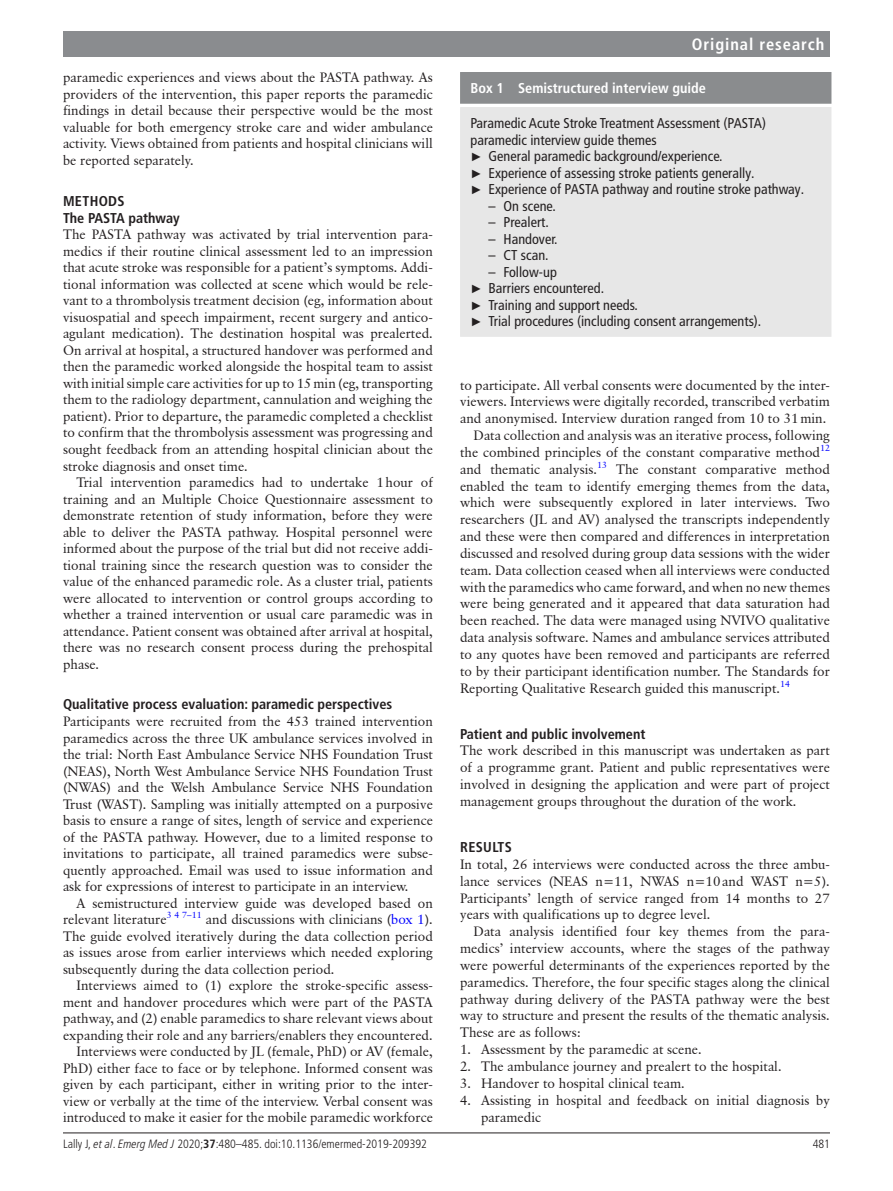
<style>
.page{position:relative;width:893px;height:1191px;background:#fff}
.page>*{position:absolute;margin:0;border:0;box-sizing:border-box;transform-origin:0 0}
.t1{font:700 condensed 16.5px "Frutiger LT Pro";letter-spacing:.055em;color:#fff}
.t2{font:condensed 14.25px/16.5px "Frutiger LT Pro";color:#231f20}
.t3{font:700 condensed 14.25px/17.2px "Frutiger LT Pro";color:#231f20}
.t4{font:700 condensed 14.25px "Frutiger LT Pro";color:#fff}
.t5{font:13.5px/16.5px "Classical Garamond BT";color:#231f20;text-align:justify}
.t6{font:300 condensed 12px "Frutiger LT Pro";color:#231f20}
.t7{font:9px "Classical Garamond BT";color:#00f}
.s1{color:#00f}
.s2{font-family:"Arial";font-stretch:normal;font-size:12px}
.s3{font-style:italic}
.s4{font-weight:700}
</style>
<div class="page">
<hr style="left:63px;top:1132px;width:767px;height:1px;background:#231f20">
<div style="left:63px;top:31px;width:767px;height:25px;background:#8a8c8f"></div>
<div style="left:461px;top:73px;width:370px;height:30px;background:#8a8c8e"></div>
<div style="left:460px;top:72px;width:371px;height:32px;border:2px solid #8a8c8e"></div>
<div style="left:461px;top:108px;width:370px;height:228px;background:#e7e7e7"></div>
<div style="left:460px;top:107px;width:371px;height:230px;border:2px solid #e7e7e7"></div>
<p class="t5" style="left:63px;top:69px;width:371px">paramedic experiences and views about the PASTA pathway. As providers of the intervention, this paper reports the paramedic findings in detail because their perspective would be the most valuable for both emergency stroke care and wider ambulance activity. Views obtained from patients and hospital clinicians will be reported separately.</p>
<p class="t3" style="left:63px;top:192px;width:118px">Methods<br>The PASTA pathway</p>
<p class="t5" style="left:63px;top:226px;width:371px">The PASTA pathway was activated by trial intervention para&shy;medics if their routine clinical assessment led to an impression that acute stroke was responsible for a patient’s symptoms. Addi&shy;tional information was collected at scene which would be rele&shy;vant to a thrombolysis treatment decision (eg, information about visuospatial and speech impairment, recent surgery and antico&shy;agulant medication). The destination hospital was prealerted.<br>On arrival at hospital, a structured handover was performed and then the paramedic worked alongside the hospital team to assist with initial simple care activities for up to 15min (eg, transporting them to the radiology department, cannulation and weighing the patient). Prior to departure, the paramedic completed a checklist to confirm that the thrombolysis assessment was progressing and sought feedback from an attending hospital clinician about the stroke diagnosis and onset time.</p>
<p class="t5" style="left:63px;top:474px;width:371px;text-indent:14px">Trial intervention paramedics had to undertake 1hour of training and an Multiple Choice Questionnaire assessment to demonstrate retention of study information, before they were able to deliver the PASTA pathway. Hospital personnel were informed about the purpose of the trial but did not receive addi&shy;tional training since the research question was to consider the value of the enhanced paramedic role. As a cluster trial, patients were allocated to intervention or control groups according to whether a trained intervention or usual care paramedic was in attendance. Patient consent was obtained after arrival at hospital, there was no research consent process during the prehospital phase.</p>
<p class="t3" style="left:63px;top:696px;width:331px">Qualitative process evaluation: paramedic perspectives</p>
<p class="t5" style="left:63px;top:713px;width:371px">Participants were recruited from the 453 trained intervention paramedics across the three UK ambulance services involved in the trial: North East Ambulance Service NHS Foundation Trust (NEAS), North West Ambulance Service NHS Foundation Trust (NWAS) and the Welsh Ambulance Service NHS Foundation Trust (WAST). Sampling was initially attempted on a purposive basis to ensure a range of sites, length of service and experience of the PASTA pathway. However, due to a limited response to invitations to participate, all trained paramedics were subse&shy;quently approached. Email was used to issue information and ask for expressions of interest to participate in an interview.</p>
<p class="t5" style="left:63px;top:894px;width:371px;text-indent:14px">A semistructured interview guide was developed based on relevant literature<sup>3</sup> <sup>4</sup> <sup>7–11</sup> and discussions with clinicians (<span class="s1">box 1</span>).<br>The guide evolved iteratively during the data collection period as issues arose from earlier interviews which needed exploring subsequently during the data collection period.</p>
<p class="t5" style="left:63px;top:977px;width:371px;text-align:right">Interviews aimed to (1) explore the stroke-specific assess&shy;ment and handover procedures which were part of the PASTA pathway, and (2) enable paramedics to share relevant views about expanding their role and any barriers/enablers they encountered.<br>Interviews were conducted by JL (female, PhD) or AV (female, PhD) either face to face or by telephone. Informed consent was given by each participant, either in writing prior to the inter&shy;view or verbally at the time of the interview. Verbal consent was introduced to make it easier for the mobile paramedic workforce</p>
<p class="t1" style="left:692px;top:34px;width:134px">Original research</p>
<p class="t4" style="left:471px;top:80px;width:237px">Box 1 Semistructured interview guide</p>
<p class="t2" style="left:471px;top:115px;width:335px">Paramedic Acute Stroke Treatment Assessment (PASTA) paramedic interview guide themes<br><span class="s2">►</span> General paramedic background/experience.<br><span class="s2">►</span> Experience of assessing stroke patients generally.<br><span class="s2">►</span> Experience of PASTA pathway and routine stroke pathway.</p>
<p class="t2" style="left:489px;top:198px;width:69px">– On scene.</p>
<p class="t2" style="left:489px;top:214px;width:62px">– Prealert.</p>
<p class="t2" style="left:489px;top:231px;width:71px">– Handover.</p>
<p class="t2" style="left:489px;top:247px;width:62px">– CT scan.</p>
<p class="t2" style="left:471px;top:264px;width:292px;text-indent:18px">– Follow-up<br><span class="s2">►</span> Barriers encountered.<br><span class="s2">►</span> Training and support needs.<br><span class="s2">►</span> Trial procedures (including consent arrangements).</p>
<p class="t5" style="left:460px;top:376px;width:371px">to participate. All verbal consents were documented by the inter-</p>
<p class="t5" style="left:460px;top:393px;width:371px">viewers. Interviews were digitally recorded, transcribed verbatim</p>
<p class="t5" style="left:460px;top:410px;width:368px">and anonymised. Interview duration ranged from 10 to 31min.</p>
<p class="t5" style="left:474px;top:427px;width:358px">Data collection and analysis was an iterative process, following</p>
<p class="t5" style="left:460px;top:444px;width:371px">the combined principles of the constant comparative method<sup>12</sup></p>
<p class="t5" style="left:460px;top:460px;width:371px">and thematic analysis.<sup>13</sup> The constant comparative method</p>
<p class="t5" style="left:460px;top:477px;width:371px">enabled the team to identify emerging themes from the data,</p>
<p class="t5" style="left:460px;top:494px;width:371px">which were subsequently explored in later interviews. Two</p>
<p class="t5" style="left:460px;top:511px;width:371px">researchers (JL and AV) analysed the transcripts independently</p>
<p class="t5" style="left:460px;top:528px;width:371px">and these were then compared and differences in interpretation</p>
<p class="t5" style="left:460px;top:545px;width:371px">discussed and resolved during group data sessions with the wider</p>
<p class="t5" style="left:460px;top:561px;width:371px">team. Data collection ceased when all interviews were conducted</p>
<p class="t5" style="left:460px;top:578px;width:371px">with the paramedics who came forward, and when no new themes</p>
<p class="t5" style="left:460px;top:595px;width:371px">were being generated and it appeared that data saturation had</p>
<p class="t5" style="left:460px;top:612px;width:371px">been reached. The data were managed using NVIVO qualitative</p>
<p class="t5" style="left:460px;top:629px;width:371px">data analysis software. Names and ambulance services attributed</p>
<p class="t5" style="left:460px;top:646px;width:371px">to any quotes have been removed and participants are referred</p>
<p class="t5" style="left:460px;top:662px;width:371px">to by their participant identification number. The Standards for</p>
<p class="t5" style="left:460px;top:679px;width:322px">Reporting Qualitative Research guided this manuscript.</p>
<p class="t7" style="left:780px;top:678px;width:11px">14</p>
<p class="t3" style="left:460px;top:725px;width:187px">Patient and public involvement</p>
<p class="t5" style="left:460px;top:742px;width:371px">The work described in this manuscript was undertaken as part of a programme grant. Patient and public representatives were involved in designing the application and were part of project management groups throughout the duration of the work.</p>
<p class="t3" style="left:460px;top:838px;width:46px">Results</p>
<p class="t5" style="left:460px;top:855px;width:371px">In total, 26 interviews were conducted across the three ambu&shy;lance services (NEAS n=11, NWAS n=10and WAST n=5).<br>Participants’ length of service ranged from 14 months to 27 years with qualifications up to degree level.</p>
<p class="t5" style="left:460px;top:923px;width:371px;text-indent:14px">Data analysis identified four key themes from the para&shy;medics’ interview accounts, where the stages of the pathway were powerful determinants of the experiences reported by the paramedics. Therefore, the four specific stages along the clinical pathway during delivery of the PASTA pathway were the best way to structure and present the results of the thematic analysis.<br>These are as follows:</p>
<p class="t5" style="left:460px;top:1041px;width:243px">1. Assessment by the paramedic at scene.</p>
<p class="t5" style="left:460px;top:1057px;width:323px">2. The ambulance journey and prealert to the hospital.</p>
<p class="t5" style="left:460px;top:1074px;width:226px">3. Handover to hospital clinical team.</p>
<p class="t5" style="left:481px;top:1091px;width:350px;text-indent:-21px">4. Assisting in hospital and feedback on initial diagnosis by paramedic</p>
<p class="t6" style="left:63px;top:1136px;width:365px">Lally J, <span class="s3">et al</span>. <span class="s3">Emerg Med J</span> 2020;<span class="s4">37</span>:480–485. doi:10.1136/emermed-2019-209392</p>
<p class="t6" style="left:813px;top:1136px;width:19px">481</p>
</div>
